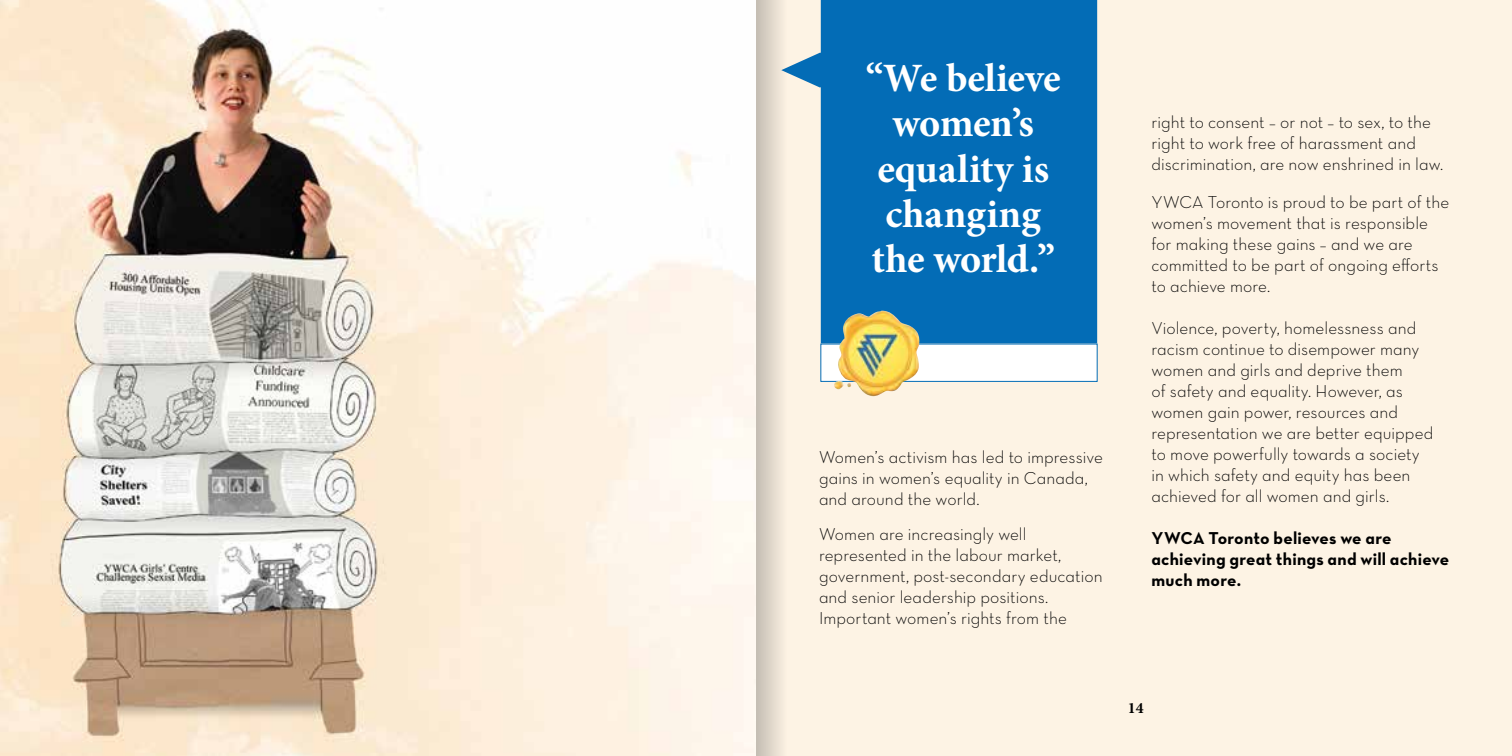
<style>
.page{position:relative;width:1512px;height:756px;background:#fff}
.page>*{position:absolute;margin:0;border:0;box-sizing:border-box;transform-origin:0 0}
.t1{font:700 40.25px/45.5px "Minion Pro";letter-spacing:-.005em;color:#fff;text-align:center}
.t2{font:17.5px/21px "Neutra Text Light Alt";color:#000}
.t3{font:17.5px/21px "Neutra Text Bold Alt";letter-spacing:.01em;color:#000}
.t4{font:700 15.75px "Minion Pro";color:#000}
</style>
<div class="page">
<div style="left:756px;top:0;width:756px;height:756px;background:#fdf3e4"></div>
<img style="left:0;top:0;width:756px;height:756px">
<div style="left:811px;top:0;width:286px;height:343px;background:#036cb6"></div>
<div style="left:821px;top:344px;width:276px;height:38px;background:#fff;border:1px solid #036cb6"></div>
<img style="left:834px;top:311px;width:86px;height:86px">
<svg style="left:756px;top:0;width:55px;height:756px"></svg>
<h1 class="t1" style="left:866px;top:54px;width:196px">“We believe women’s equality is changing the world.”</h1>
<p class="t2" style="left:819px;top:446px;width:285px">Women’s activism has led to impressive gains in women’s equality in Canada, and around the world.</p>
<p class="t2" style="left:819px;top:523px;width:285px">Women are increasingly well represented in the labour market, government, post-secondary education and senior leadership positions.<br>Important women’s rights from the</p>
<p class="t2" style="left:1152px;top:111px;width:293px">right to consent – or not – to sex, to the right to work free of harassment and discrimination, are now enshrined in law.</p>
<p class="t2" style="left:1152px;top:191px;width:299px">YWCA Toronto is proud to be part of the women’s movement that is responsible for making these gains – and we are committed to be part of ongoing efforts to achieve more.</p>
<p class="t2" style="left:1152px;top:317px;width:283px">Violence, poverty, homelessness and racism continue to disempower many women and girls and deprive them<br>of safety and equality. However, as women gain power, resources and representation we are better equipped to move powerfully towards a society in which safety and equity has been achieved for all women and girls.</p>
<p class="t3" style="left:1152px;top:527px;width:299px">YWCA Toronto believes we are achieving great things and will achieve much more.</p>
<p class="t4" style="left:1128px;top:697px;width:17px">14</p>
</div>
